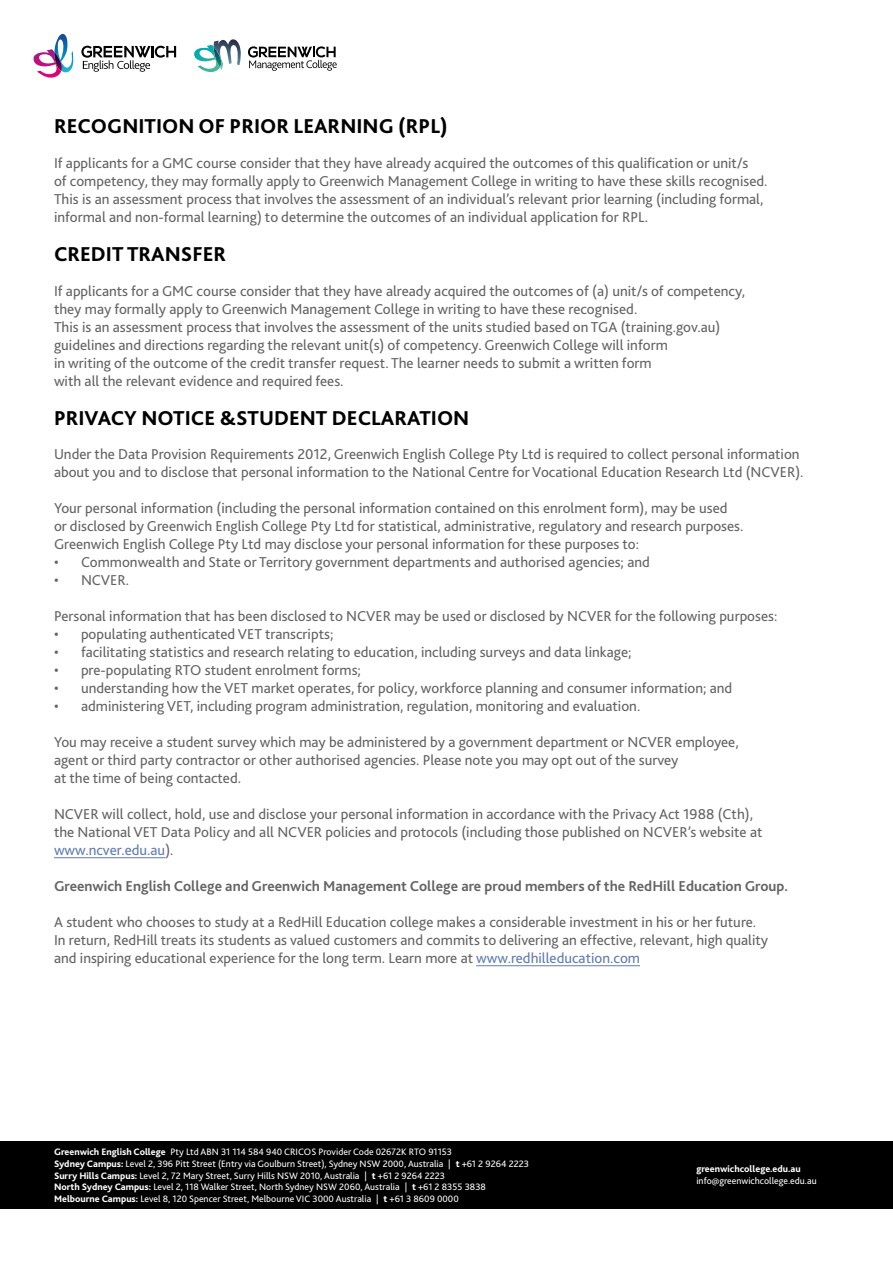
<style>
.page{position:relative;width:893px;height:1263px;background:#fff}
.page>*{position:absolute;margin:0;border:0;box-sizing:border-box;transform-origin:0 0}
.t1{font:800 21px "Bliss 2";color:#000}
.t2{font:15px/18px "Bliss 2";color:#646363}
.t3{font:700 15px "Bliss 2";color:#646363}
.t4{font:9.75px/11.7px "Bliss 2";color:#fff}
.t5{font:800 9.75px "Bliss 2";color:#fff}
.s1{color:#607cb4}
.s2{font-weight:800}
</style>
<div class="page">
<div style="left:1px;top:1141px;width:892px;height:68px;background:#000"></div>
<svg style="left:33px;top:34px;width:41px;height:44px"></svg>
<svg style="left:81px;top:46px;width:95px;height:26px"></svg>
<svg style="left:248px;top:46px;width:89px;height:25px"></svg>
<svg style="left:194px;top:39px;width:47px;height:33px"></svg>
<hr style="left:54px;top:857px;width:111px;height:1px;background:#607cb4">
<hr style="left:476px;top:965px;width:164px;height:1px;background:#607cb4">
<h1 class="t1" style="left:54px;top:113px;width:395px">RECOGNITION OF PRIOR LEARNING (RPL)</h1>
<p class="t2" style="left:54px;top:154px;width:715px">If applicants for a GMC course consider that they have already acquired the outcomes of this qualification or unit/s<br>of competency, they may formally apply to Greenwich Management College in writing to have these skills recognised.<br>This is an assessment process that involves the assessment of an individual’s relevant prior learning (including formal, informal and non-formal learning) to determine the outcomes of an individual application for RPL.</p>
<h1 class="t1" style="left:54px;top:241px;width:174px">CREDIT TRANSFER</h1>
<p class="t2" style="left:54px;top:281px;width:693px">If applicants for a GMC course consider that they have already acquired the outcomes of (a) unit/s of competency, they may formally apply to Greenwich Management College in writing to have these recognised.<br>This is an assessment process that involves the assessment of the units studied based on TGA (training.gov.au) guidelines and directions regarding the relevant unit(s) of competency. Greenwich College will inform<br>in writing of the outcome of the credit transfer request. The learner needs to submit a written form<br>with all the relevant evidence and required fees.</p>
<h1 class="t1" style="left:54px;top:405px;width:417px">PRIVACY NOTICE &amp;STUDENT DECLARATION</h1>
<p class="t2" style="left:54px;top:445px;width:751px">Under the Data Provision Requirements 2012, Greenwich English College Pty Ltd is required to collect personal information about you and to disclose that personal information to the National Centre for Vocational Education Research Ltd (NCVER).</p>
<p class="t2" style="left:54px;top:499px;width:691px">Your personal information (including the personal information contained on this enrolment form), may be used or disclosed by Greenwich English College Pty Ltd for statistical, administrative, regulatory and research purposes.<br>Greenwich English College Pty Ltd may disclose your personal information for these purposes to:</p>
<p class="t2" style="left:54px;top:553px;width:597px">• Commonwealth and State or Territory government departments and authorised agencies; and</p>
<p class="t2" style="left:54px;top:571px;width:77px">• NCVER.</p>
<p class="t2" style="left:54px;top:607px;width:725px">Personal information that has been disclosed to NCVER may be used or disclosed by NCVER for the following purposes:</p>
<p class="t2" style="left:54px;top:625px;width:281px">• populating authenticated VET transcripts;</p>
<p class="t2" style="left:54px;top:643px;width:579px">• facilitating statistics and research relating to education, including surveys and data linkage;</p>
<p class="t2" style="left:54px;top:661px;width:308px">• pre-populating RTO student enrolment forms;</p>
<p class="t2" style="left:54px;top:679px;width:680px">• understanding how the VET market operates, for policy, workforce planning and consumer information; and</p>
<p class="t2" style="left:54px;top:697px;width:588px">• administering VET, including program administration, regulation, monitoring and evaluation.</p>
<p class="t2" style="left:54px;top:733px;width:686px">You may receive a student survey which may be administered by a government department or NCVER employee, agent or third party contractor or other authorised agencies. Please note you may opt out of the survey<br>at the time of being contacted.</p>
<p class="t2" style="left:54px;top:805px;width:710px">NCVER will collect, hold, use and disclose your personal information in accordance with the Privacy Act 1988 (Cth), the National VET Data Policy and all NCVER policies and protocols (including those published on NCVER’s website at <span class="s1">www.ncver.edu.au</span>).</p>
<p class="t3" style="left:54px;top:877px;width:736px">Greenwich English College and Greenwich Management College are proud members of the RedHill Education Group.</p>
<p class="t2" style="left:54px;top:913px;width:716px">A student who chooses to study at a RedHill Education college makes a considerable investment in his or her future.<br>In return, RedHill treats its students as valued customers and commits to delivering an effective, relevant, high quality and inspiring educational experience for the long term. Learn more at <span class="s1">www.redhilleducation.com</span></p>
<p class="t4" style="left:54px;top:1146px;width:476px"><span class="s2">Greenwich English College</span> Pty Ltd ABN 31 114 584 940 CRICOS Provider Code 02672K RTO 91153<br><span class="s2">Sydney Campus:</span> Level 2, 396 Pitt Street (Entry via Goulburn Street), Sydney NSW 2000, Australia | <span class="s2">t</span> +61 2 9264 2223<br><span class="s2">Surry Hills Campus:</span> Level 2, 72 Mary Street, Surry Hills NSW 2010, Australia | <span class="s2">t</span> +61 2 9264 2223<br><span class="s2">North Sydney Campus:</span> Level 2, 118 Walker Street, North Sydney NSW 2060, Australia | <span class="s2">t</span> +61 2 8355 3838<br><span class="s2">Melbourne Campus:</span> Level 8, 120 Spencer Street, Melbourne VIC 3000 Australia | <span class="s2">t</span> +61 3 8609 0000</p>
<p class="t5" style="left:696px;top:1163px;width:106px">greenwichcollege.edu.au</p>
<p class="t4" style="left:696px;top:1174px;width:122px">info@greenwichcollege.edu.au</p>
</div>
